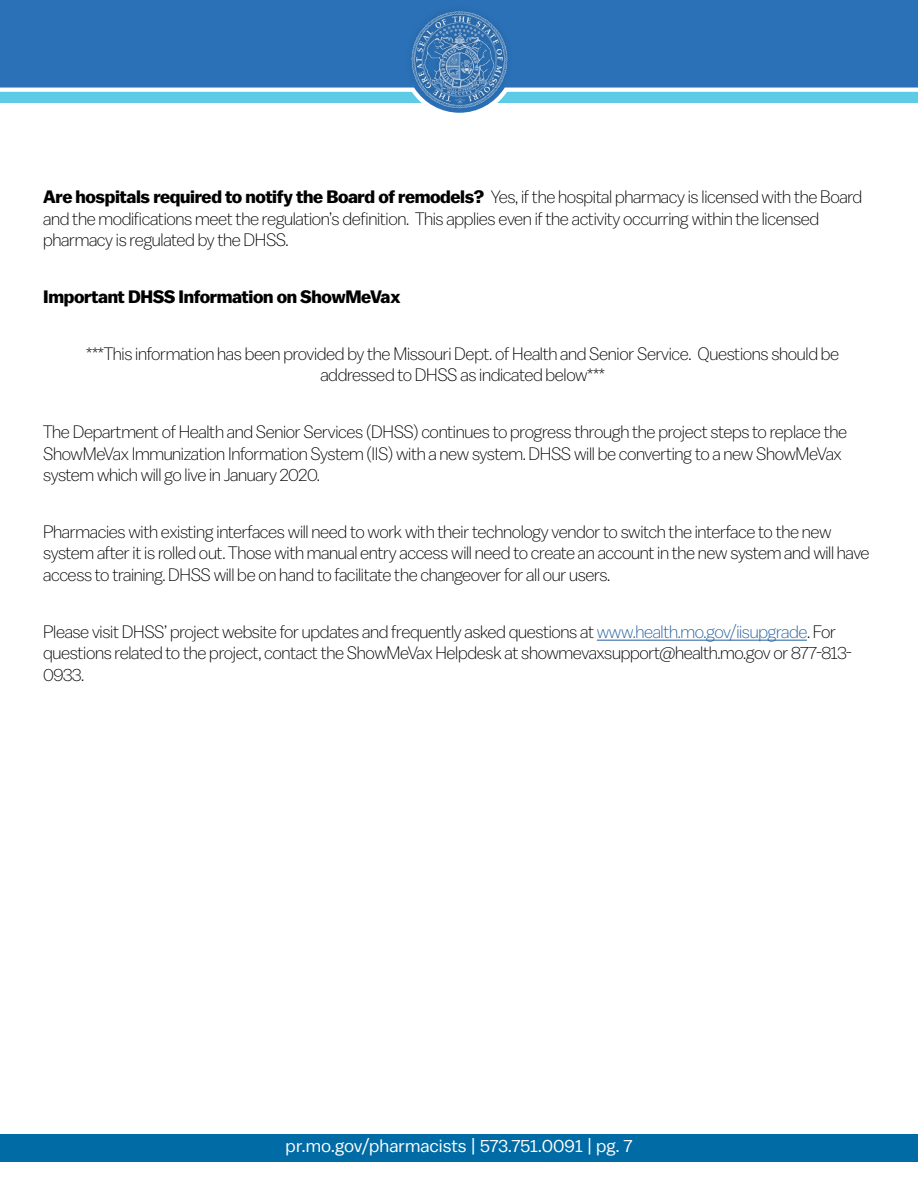
<style>
.page{position:relative;width:918px;height:1188px;background:#fff}
.page>*{position:absolute;margin:0;border:0;box-sizing:border-box;transform-origin:0 0}
.t1{font:300 18px/21.6px "Balto";letter-spacing:-.02em;color:#000}
.t2{font:18px "Balto";color:#fff}
.t3{font:700 18px "Balto";letter-spacing:-.02em;color:#000}
.s1{font-weight:700}
.s2{color:#215e9e}
</style>
<div class="page">
<svg style="left:0;top:0;width:918px;height:103px;background:#3980bf"></svg>
<div style="left:403px;top:2px;width:112px;height:113px;background:#000;opacity:.33"></div>
<img style="left:410px;top:10px;width:99px;height:99px">
<div style="left:0;top:1134px;width:918px;height:27px;background:#006ba5"></div>
<hr style="left:597px;top:640px;width:210px;height:1px;background:#215e9e">
<p class="t1" style="left:43px;top:186px;width:821px"><span class="s1">Are hospitals required to notify the Board of remodels?</span> Yes, if the hospital pharmacy is licensed with the Board and the modifications meet the regulation’s definition. This applies even if the activity occurring within the licensed pharmacy is regulated by the DHSS.</p>
<p class="t3" style="left:43px;top:286px;width:359px">Important DHSS Information on ShowMeVax</p>
<p class="t1" style="left:86px;top:342px;width:755px;text-align:center">***This information has been provided by the Missouri Dept. of Health and Senior Service. Questions should be addressed to DHSS as indicated below***</p>
<p class="t1" style="left:43px;top:421px;width:806px">The Department of Health and Senior Services (DHSS) continues to progress through the project steps to replace the<br>ShowMeVax Immunization Information System (IIS) with a new system. DHSS will be converting to a new ShowMeVax system which will go live in January 2020.</p>
<p class="t1" style="left:43px;top:520px;width:828px">Pharmacies with existing interfaces will need to work with their technology vendor to switch the interface to the new system after it is rolled out. Those with manual entry access will need to create an account in the new system and will have access to training. DHSS will be on hand to facilitate the changeover for all our users.</p>
<p class="t1" style="left:43px;top:620px;width:810px">Please visit DHSS’ project website for updates and frequently asked questions at <span class="s2">www.health.mo.gov/iisupgrade</span>. For questions related to the project, contact the ShowMeVax Helpdesk at showmevaxsupport@health.mo.gov or 877-813-<br>0933.</p>
<p class="t2" style="left:286px;top:1135px;width:348px">pr.mo.gov/pharmacists | 573.751.0091 | pg. 7</p>
</div>
